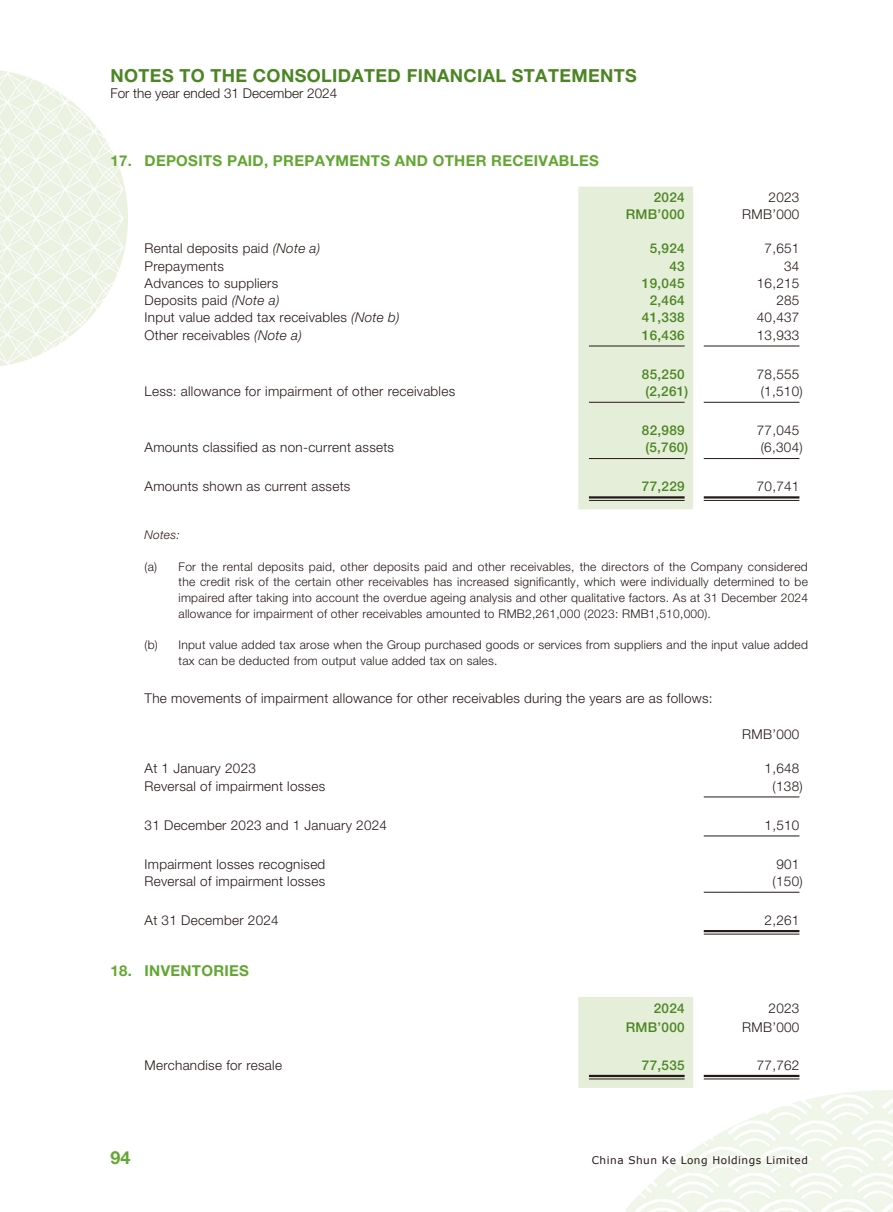
<style>
.page{position:relative;width:893px;height:1212px;background:#fff}
.page>*{position:absolute;margin:0;border:0;box-sizing:border-box;transform-origin:0 0}
.t1{font:700 18px "Helvetica Neue LT Std";letter-spacing:.02em;color:#4c8624}
.t2{font:700 18px "Helvetica Neue LT Std";color:#62a732}
.t3{font:700 15px "Helvetica Neue LT Std";letter-spacing:.02em;color:#62a732}
.t4{font:300 13.5px "Helvetica Neue LT Std";letter-spacing:.02em;color:#231916}
.t5{font:500 13.5px "Helvetica Neue LT Std";letter-spacing:.02em;color:#4c8624}
.t6{font:300 13.5px "Helvetica Neue LT Std";color:#231916}
.t7{font:300 12px/15.8px "Helvetica Neue LT Std";letter-spacing:.02em;color:#231916;text-align:justify}
.t8{font:italic 300 12px "Helvetica Neue LT Std";letter-spacing:.02em;color:#231916}
.t9{font:10.5px "Verdana";letter-spacing:.05em;color:#231916}
.s1{font-style:italic}
</style>
<div class="page">
<img style="left:0;top:70px;width:893px;height:1142px">
<div style="left:578px;top:187px;width:115px;height:322px;background:#e5eed8"></div>
<hr style="left:589px;top:346px;width:96px;height:1px;background:#231916">
<hr style="left:704px;top:346px;width:95px;height:1px;background:#231916">
<hr style="left:589px;top:402px;width:96px;height:1px;background:#231916">
<hr style="left:704px;top:402px;width:95px;height:1px;background:#231916">
<hr style="left:589px;top:458px;width:96px;height:1px;background:#231916">
<hr style="left:704px;top:458px;width:95px;height:1px;background:#231916">
<hr style="left:589px;top:496px;width:96px;height:2px;background:#231916">
<hr style="left:589px;top:500px;width:96px;height:1px;background:#231916">
<hr style="left:704px;top:496px;width:95px;height:2px;background:#231916">
<hr style="left:704px;top:500px;width:95px;height:1px;background:#231916">
<hr style="left:704px;top:796px;width:95px;height:1px;background:#231916">
<hr style="left:704px;top:835px;width:95px;height:1px;background:#231916">
<hr style="left:704px;top:892px;width:95px;height:1px;background:#231916">
<hr style="left:704px;top:930px;width:95px;height:2px;background:#231916">
<hr style="left:704px;top:934px;width:95px;height:1px;background:#231916">
<div style="left:578px;top:997px;width:115px;height:91px;background:#e5eed8"></div>
<hr style="left:589px;top:1075px;width:96px;height:2px;background:#231916">
<hr style="left:589px;top:1078px;width:96px;height:1px;background:#231916">
<hr style="left:704px;top:1075px;width:95px;height:2px;background:#231916">
<hr style="left:704px;top:1078px;width:95px;height:1px;background:#231916">
<h1 class="t1" style="left:111px;top:64px;width:528px">NOTES TO THE CONSOLIDATED FINANCIAL STATEMENTS</h1>
<p class="t6" style="left:111px;top:85px;width:228px">For the year ended 31 December 2024</p>
<p class="t3" style="left:111px;top:151px;width:490px">17. DEPOSITS PAID, PREPAYMENTS AND OTHER RECEIVABLES</p>
<p class="t5" style="left:654px;top:189px;width:32px">2024</p>
<p class="t4" style="left:769px;top:188px;width:32px">2023</p>
<p class="t5" style="left:626px;top:206px;width:60px">RMB’000</p>
<p class="t4" style="left:742px;top:206px;width:59px">RMB’000</p>
<p class="t4" style="left:145px;top:240px;width:177px">Rental deposits paid <span class="s1">(Note a)</span></p>
<p class="t5" style="left:650px;top:240px;width:36px">5,924</p>
<p class="t4" style="left:765px;top:240px;width:36px">7,651</p>
<p class="t4" style="left:145px;top:257px;width:81px">Prepayments</p>
<p class="t5" style="left:669px;top:258px;width:17px">43</p>
<p class="t4" style="left:784px;top:257px;width:17px">34</p>
<p class="t4" style="left:145px;top:275px;width:135px">Advances to suppliers</p>
<p class="t5" style="left:642px;top:275px;width:44px">19,045</p>
<p class="t4" style="left:757px;top:275px;width:44px">16,215</p>
<p class="t4" style="left:145px;top:292px;width:136px">Deposits paid <span class="s1">(Note a)</span></p>
<p class="t5" style="left:650px;top:292px;width:36px">2,464</p>
<p class="t4" style="left:776px;top:292px;width:25px">285</p>
<p class="t4" style="left:145px;top:309px;width:257px">Input value added tax receivables <span class="s1">(Note b)</span></p>
<p class="t5" style="left:642px;top:309px;width:44px">41,338</p>
<p class="t4" style="left:757px;top:309px;width:44px">40,437</p>
<p class="t4" style="left:145px;top:326px;width:159px">Other receivables <span class="s1">(Note a)</span></p>
<p class="t5" style="left:642px;top:327px;width:44px">16,436</p>
<p class="t4" style="left:757px;top:326px;width:44px">13,933</p>
<p class="t5" style="left:642px;top:366px;width:44px">85,250</p>
<p class="t4" style="left:757px;top:365px;width:44px">78,555</p>
<p class="t4" style="left:145px;top:383px;width:312px">Less: allowance for impairment of other receivables</p>
<p class="t5" style="left:645px;top:383px;width:44px">(2,261)</p>
<p class="t4" style="left:761px;top:383px;width:43px">(1,510)</p>
<p class="t5" style="left:642px;top:422px;width:44px">82,989</p>
<p class="t4" style="left:757px;top:422px;width:44px">77,045</p>
<p class="t4" style="left:145px;top:439px;width:251px">Amounts classified as non-current assets</p>
<p class="t5" style="left:645px;top:439px;width:44px">(5,760)</p>
<p class="t4" style="left:761px;top:439px;width:43px">(6,304)</p>
<p class="t4" style="left:145px;top:478px;width:207px">Amounts shown as current assets</p>
<p class="t5" style="left:642px;top:478px;width:44px">77,229</p>
<p class="t4" style="left:757px;top:478px;width:44px">70,741</p>
<p class="t8" style="left:145px;top:528px;width:37px">Notes:</p>
<p class="t7" style="left:179px;top:558px;width:631px;text-indent:-34px">(a) For the rental deposits paid, other deposits paid and other receivables, the directors of the Company considered the credit risk of the certain other receivables has increased significantly, which were individually determined to be impaired after taking into account the overdue ageing analysis and other qualitative factors. As at 31 December 2024 allowance for impairment of other receivables amounted to RMB2,261,000 (2023: RMB1,510,000).</p>
<p class="t7" style="left:179px;top:637px;width:631px;text-indent:-34px">(b) Input value added tax arose when the Group purchased goods or services from suppliers and the input value added tax can be deducted from output value added tax on sales.</p>
<p class="t4" style="left:145px;top:690px;width:569px">The movements of impairment allowance for other receivables during the years are as follows:</p>
<p class="t4" style="left:742px;top:726px;width:59px">RMB’000</p>
<p class="t4" style="left:145px;top:760px;width:113px">At 1 January 2023</p>
<p class="t4" style="left:765px;top:760px;width:36px">1,648</p>
<p class="t4" style="left:145px;top:777px;width:182px">Reversal of impairment losses</p>
<p class="t4" style="left:773px;top:777px;width:32px">(138)</p>
<p class="t4" style="left:145px;top:816px;width:244px">31 December 2023 and 1 January 2024</p>
<p class="t4" style="left:765px;top:816px;width:36px">1,510</p>
<p class="t4" style="left:145px;top:855px;width:182px">Impairment losses recognised</p>
<p class="t4" style="left:776px;top:855px;width:25px">901</p>
<p class="t4" style="left:145px;top:873px;width:182px">Reversal of impairment losses</p>
<p class="t4" style="left:773px;top:873px;width:32px">(150)</p>
<p class="t4" style="left:145px;top:912px;width:136px">At 31 December 2024</p>
<p class="t4" style="left:765px;top:912px;width:36px">2,261</p>
<p class="t3" style="left:111px;top:961px;width:140px">18. INVENTORIES</p>
<p class="t5" style="left:654px;top:1000px;width:32px">2024</p>
<p class="t4" style="left:769px;top:1000px;width:32px">2023</p>
<p class="t5" style="left:626px;top:1019px;width:60px">RMB’000</p>
<p class="t4" style="left:742px;top:1019px;width:59px">RMB’000</p>
<p class="t4" style="left:145px;top:1056px;width:139px">Merchandise for resale</p>
<p class="t5" style="left:642px;top:1057px;width:44px">77,535</p>
<p class="t4" style="left:757px;top:1056px;width:44px">77,762</p>
<h1 class="t2" style="left:111px;top:1147px;width:22px">94</h1>
<p class="t9" style="left:592px;top:1152px;width:218px">China Shun Ke Long Holdings Limited</p>
</div>
